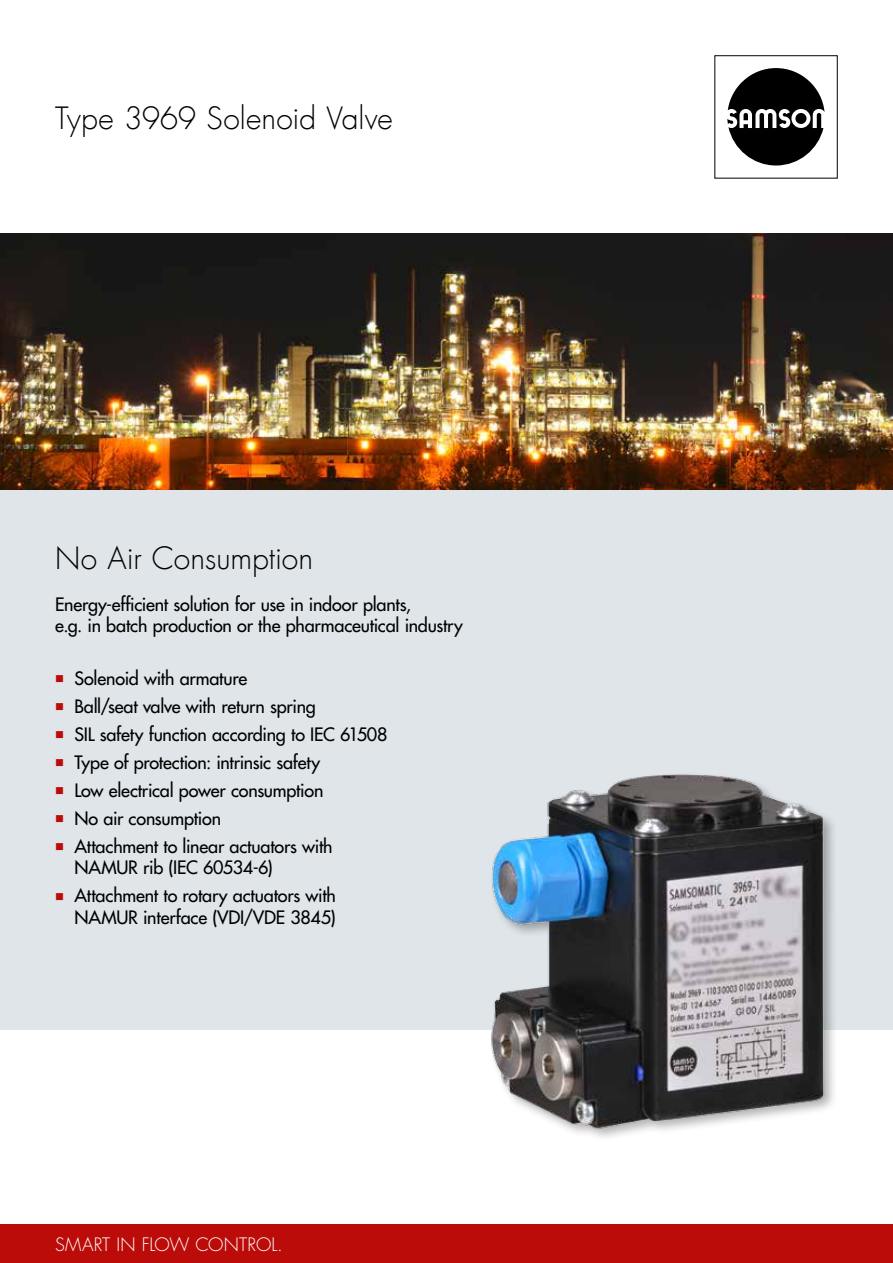
<style>
.page{position:relative;width:893px;height:1263px;background:#fff}
.page>*{position:absolute;margin:0;border:0;box-sizing:border-box;transform-origin:0 0}
.t1{font:300 30px "Futura Com";color:#000}
.t2{font:18px/28px "Futura";letter-spacing:-.01em;color:#000}
.t3{font:300 18px "Futura";letter-spacing:.005em;color:#fff}
</style>
<div class="page">
<div style="left:0;top:1225px;width:893px;height:38px;background:#bb0c0a"></div>
<div style="left:0;top:489px;width:893px;height:540px;background:#dfe5e9"></div>
<img style="left:0;top:234px;width:893px;height:255px">
<div style="left:714px;top:55px;width:124px;height:124px;border:1px solid #000"></div>
<svg style="left:727px;top:68px;width:97px;height:98px"></svg>
<img style="left:472px;top:774px;width:377px;height:364px">
<h1 class="t1" style="left:55px;top:99px;width:339px">Type 3969 Solenoid Valve</h1>
<h1 class="t1" style="left:55px;top:538px;width:259px">No Air Consumption</h1>
<p class="t2" style="left:55px;top:593px;width:409px;line-height:21.6px">Energy-efficient solution for use in indoor plants,<br>e.g. in batch production or the pharmaceutical industry</p>
<p class="t2" style="left:74px;top:664px;width:315px">Solenoid with armature<br>Ball/seat valve with return spring<br>SIL safety function according to IEC 61508<br>Type of protection: intrinsic safety<br>Low electrical power consumption<br>No air consumption<br>Attachment to linear actuators with</p>
<p class="t2" style="left:74px;top:853px;width:263px">NAMUR rib (IEC 60534-6)<br>Attachment to rotary actuators with</p>
<p class="t2" style="left:74px;top:903px;width:263px">NAMUR interface (VDI/VDE 3845)</p>
<p class="t3" style="left:55px;top:1233px;width:229px">SMART IN FLOW CONTROL.</p>
</div>
